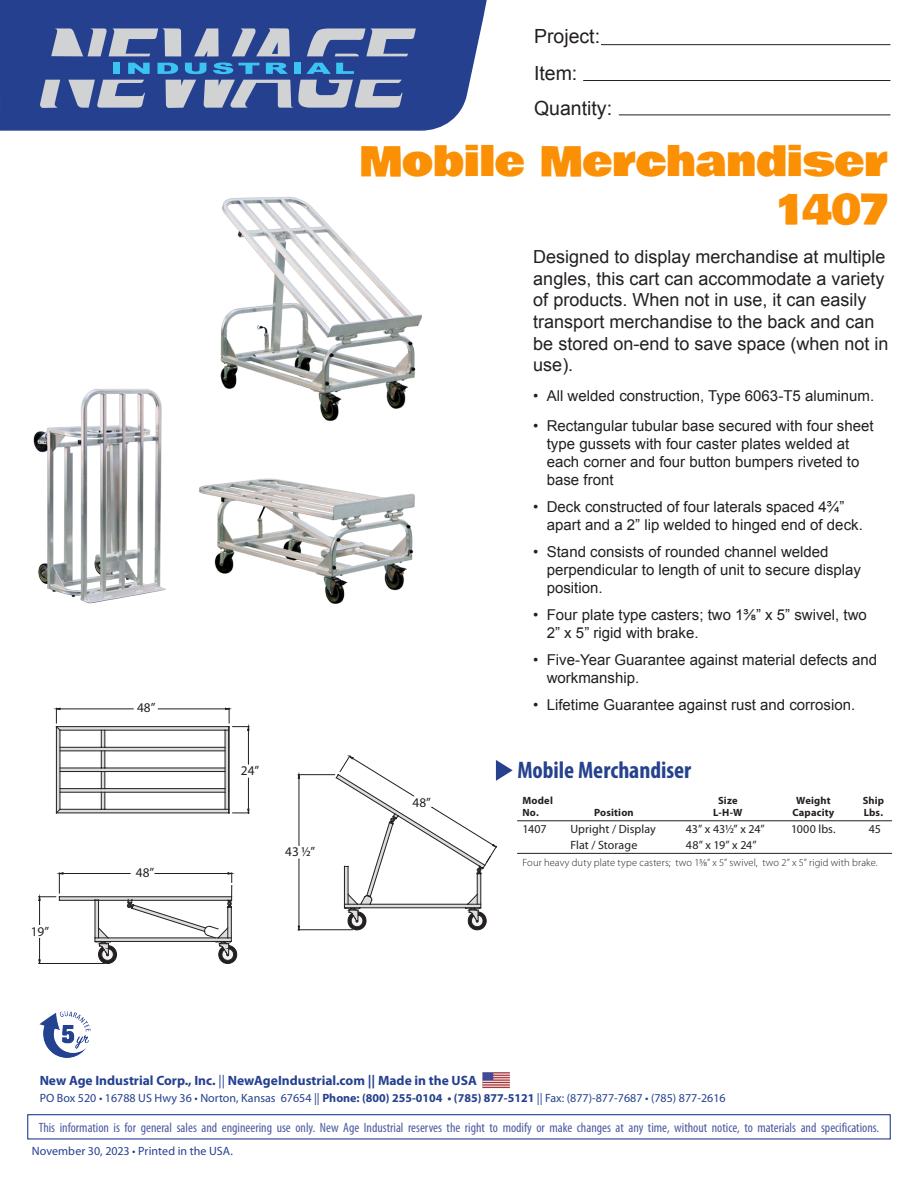
<style>
.page{position:relative;width:918px;height:1188px;background:#fff}
.page>*{position:absolute;margin:0;border:0;box-sizing:border-box;transform-origin:0 0}
.t1{font:40.5px "Bowlby One";letter-spacing:.01em;color:#fc9004}
.Header_Right{font:700 condensed 24px "Myriad Pro";color:#26428e}
.t2{font:19.5px/37.3px "Arial";color:#231f20}
.t3{font:18px/21.6px "Arial";color:#231f20}
.t4{font:15px/18px "Arial";color:#231f20}
.t5{font:condensed 13.5px "Myriad Pro";color:#4d5a9e}
.t6{font:700 13.5px "Myriad Pro";color:#25408f}
.t7{font:13.35px "Myriad Pro";color:#231f20}
.t8{font:12px "Myriad Pro";color:#25408f}
.t9{font:12px "Myriad Pro";letter-spacing:.005em;color:#231f20}
.t10{font:300 10.5px "Myriad Pro";letter-spacing:.01em;color:#231f20}
.t11{font:700 10.5px "Myriad Pro";letter-spacing:.02em;color:#231f20}
.s1{font-weight:400}
.s2{font-weight:700}
</style>
<div class="page">
<svg style="left:0;top:0;width:487px;height:131px;background:#314b95"></svg>
<hr style="left:601px;top:44px;width:289px;height:1px;background:#231f20">
<hr style="left:583px;top:80px;width:307px;height:1px;background:#231f20">
<hr style="left:619px;top:115px;width:271px;height:1px;background:#231f20">
<div style="left:294px;top:63px;width:7px;height:11px;background:#3bc3f1"></div>
<svg style="left:306px;top:63px;width:48px;height:11px"></svg>
<svg style="left:40px;top:80px;width:20px;height:28px"></svg>
<svg style="left:68px;top:80px;width:77px;height:28px;background:#909bba"></svg>
<svg style="left:166px;top:80px;width:30px;height:28px"></svg>
<svg style="left:51px;top:28px;width:239px;height:46px;background:#637fb0"></svg>
<svg style="left:204px;top:80px;width:199px;height:28px;background:#8e99b9"></svg>
<svg style="left:307px;top:28px;width:109px;height:28px;background:#828fb4"></svg>
<div style="left:27px;top:1114px;width:864px;height:26px;border:1px solid #25408f"></div>
<img style="left:483px;top:1072px;width:26px;height:17px">
<img style="left:40px;top:1011px;width:51px;height:46px">
<svg style="left:53px;top:708px;width:197px;height:106px"></svg>
<svg style="left:38px;top:872px;width:199px;height:92px"></svg>
<hr style="left:298px;top:774px;width:37px;height:1px;background:#231f20">
<hr style="left:299px;top:929px;width:53px;height:1px;background:#231f20">
<hr style="left:299px;top:778px;width:1px;height:67px;background:#231f20">
<hr style="left:299px;top:859px;width:1px;height:67px;background:#231f20">
<svg style="left:298px;top:772px;width:2px;height:7px"></svg>
<img style="left:33px;top:196px;width:389px;height:408px">
<hr style="left:517px;top:821px;width:375px;height:1px;background:#231f20">
<hr style="left:517px;top:853px;width:375px;height:1px;background:#231f20">
<svg style="left:336px;top:755px;width:177px;height:175px"></svg>
<p class="t7" style="left:31px;top:923px;width:20px">19”</p>
<p class="t7" style="left:137px;top:700px;width:20px">48”</p>
<p class="t7" style="left:136px;top:864px;width:20px">48”</p>
<h3 class="t2" style="left:534px;top:17px;width:68px">Project:<br>Item:</h3>
<h3 class="t2" style="left:534px;top:89px;width:80px">Quantity:</h3>
<p class="t1" style="left:359px;top:131px;width:531px">Mobile Merchandiser</p>
<p class="t1" style="left:775px;top:179px;width:115px">1407</p>
<p class="t3" style="left:533px;top:246px;width:357px">Designed to display merchandise at multiple angles, this cart can accommodate a variety of products. When not in use, it can easily transport merchandise to the back and can be stored on-end to save space (when not in use).</p>
<p class="t4" style="left:533px;top:387px;width:342px">• All welded construction, Type 6063-T5 aluminum.</p>
<p class="t4" style="left:547px;top:417px;width:328px;text-indent:-14px">• Rectangular tubular base secured with four sheet type gussets with four caster plates welded at each corner and four button bumpers riveted to base front</p>
<p class="t4" style="left:547px;top:498px;width:318px;text-indent:-14px">• Deck constructed of four laterals spaced 4¾” apart and a 2” lip welded to hinged end of deck.</p>
<p class="t4" style="left:547px;top:543px;width:316px;text-indent:-13px">• Stand consists of rounded channel welded perpendicular to length of unit to secure display position.</p>
<p class="t4" style="left:547px;top:606px;width:322px;text-indent:-14px">• Four plate type casters; two 1⅜” x 5” swivel, two<br>2” x 5” rigid with brake.</p>
<p class="t4" style="left:547px;top:651px;width:332px;text-indent:-13px">• Five-Year Guarantee against material defects and workmanship.</p>
<p class="t4" style="left:533px;top:696px;width:323px">• Lifetime Guarantee against rust and corrosion.</p>
<p class="t7" style="left:241px;top:762px;width:20px">24”</p>
<p class="Header_Right" style="left:517px;top:755px;width:176px">Mobile Merchandiser</p>
<p class="t11" style="left:522px;top:793px;width:32px">Model</p>
<p class="t11" style="left:718px;top:793px;width:21px">Size</p>
<p class="t11" style="left:796px;top:793px;width:36px">Weight</p>
<p class="t11" style="left:863px;top:793px;width:23px">Ship</p>
<p class="t11" style="left:522px;top:806px;width:18px">No.</p>
<p class="t11" style="left:594px;top:806px;width:41px">Position</p>
<p class="t11" style="left:713px;top:806px;width:31px">L-H-W</p>
<p class="t11" style="left:792px;top:806px;width:44px">Capacity</p>
<p class="t11" style="left:864px;top:806px;width:21px">Lbs.</p>
<p class="t9" style="left:522px;top:821px;width:26px">1407</p>
<p class="t9" style="left:570px;top:821px;width:87px">Upright / Display</p>
<p class="t9" style="left:686px;top:821px;width:80px">43” x 43½” x 24”</p>
<p class="t9" style="left:791px;top:821px;width:46px">1000 lbs.</p>
<p class="t9" style="left:869px;top:821px;width:14px">45</p>
<p class="t9" style="left:570px;top:838px;width:68px">Flat / Storage</p>
<p class="t9" style="left:686px;top:838px;width:72px">48” x 19” x 24”</p>
<p class="t10" style="left:522px;top:856px;width:357px">Four heavy duty plate type casters; two 13/8” x 5” swivel, two 2” x 5” rigid with brake.</p>
<p class="t7" style="left:413px;top:795px;width:20px">48”</p>
<p class="t7" style="left:285px;top:843px;width:32px">43 1⁄2”</p>
<p class="t6" style="left:40px;top:1072px;width:439px">New Age Industrial Corp., Inc. <span class="s1">||</span> NewAgeIndustrial.com || Made in the USA</p>
<p class="t8" style="left:40px;top:1090px;width:687px">PO Box 520 • 16788 US Hwy 36 • Norton, Kansas 67654 || <span class="s2">Phone: (800) 255-0104 • (785) 877-5121</span> || Fax: (877)-877-7687 • (785) 877-2616</p>
<p class="t5" style="left:39px;top:1119px;width:842px">This information is for general sales and engineering use only. New Age Industrial reserves the right to modify or make changes at any time, without notice, to materials and specifications.</p>
<p class="t8" style="left:32px;top:1143px;width:203px">November 30, 2023 • Printed in the USA.</p>
</div>
